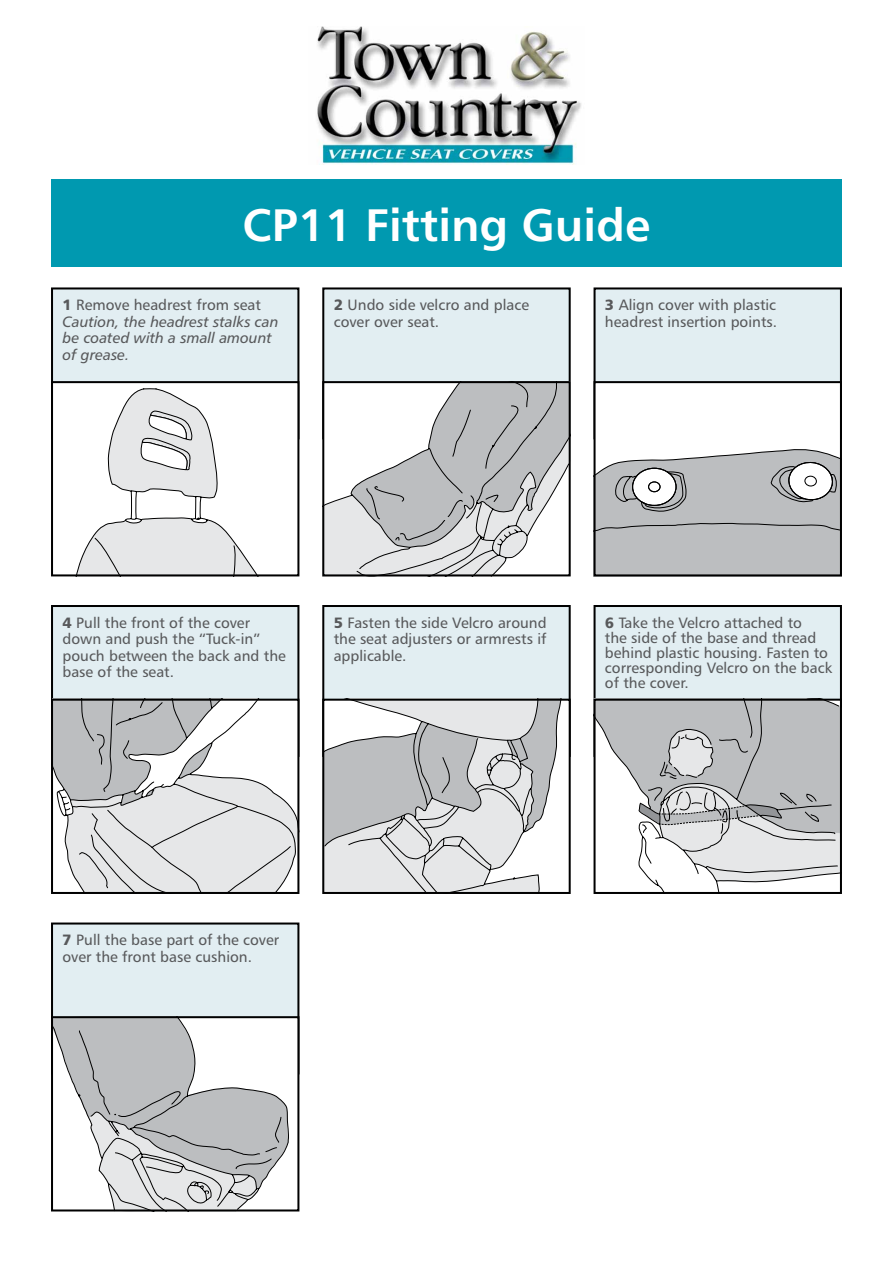
<style>
.page{position:relative;width:893px;height:1263px;background:#fff}
.page>*{position:absolute;margin:0;border:0;box-sizing:border-box;transform-origin:0 0}
.t1{font:45.6px "Humanist 777 BT Bold B";color:#fff}
.t2{font:15px/16.5px "Humanist 777 BT Roman B";color:#58595b}
.t3{font:15px/16.5px "Humanist 777 BT Italic B";color:#58595b}
.s1{font-family:"Humanist 777 BT Black B"}
</style>
<div class="page">
<img style="left:317px;top:27px;width:265px;height:137px">
<div style="left:51px;top:179px;width:791px;height:87px;background:#0099b0"></div>
<div style="left:52px;top:288px;width:246px;height:150px;background:#e2eef2"></div>
<div style="left:51px;top:287px;width:248px;height:152px;border:2px solid #000"></div>
<div style="left:595px;top:288px;width:246px;height:150px;background:#e2eef2"></div>
<div style="left:593px;top:287px;width:249px;height:152px;border:2px solid #000"></div>
<div style="left:52px;top:923px;width:246px;height:150px;background:#e2eef2"></div>
<div style="left:51px;top:922px;width:248px;height:152px;border:2px solid #000"></div>
<div style="left:52px;top:606px;width:246px;height:150px;background:#e2eef2"></div>
<div style="left:51px;top:605px;width:248px;height:152px;border:2px solid #000"></div>
<div style="left:323px;top:606px;width:247px;height:150px;background:#e2eef2"></div>
<div style="left:322px;top:605px;width:249px;height:152px;border:2px solid #000"></div>
<div style="left:323px;top:288px;width:247px;height:150px;background:#e2eef2"></div>
<div style="left:322px;top:287px;width:249px;height:152px;border:2px solid #000"></div>
<div style="left:52px;top:382px;width:246px;height:193px;background:#fff"></div>
<svg style="left:76px;top:388px;width:181px;height:185px"></svg>
<div style="left:51px;top:381px;width:248px;height:195px;border:2px solid #000"></div>
<div style="left:595px;top:382px;width:246px;height:193px;background:#fff"></div>
<svg style="left:596px;top:449px;width:243px;height:124px;background:#bcbec0"></svg>
<div style="left:593px;top:381px;width:249px;height:195px;border:2px solid #000"></div>
<div style="left:52px;top:1017px;width:246px;height:193px;background:#fff"></div>
<svg style="left:54px;top:1019px;width:235px;height:189px"></svg>
<div style="left:51px;top:1016px;width:248px;height:195px;border:2px solid #000"></div>
<svg style="left:54px;top:702px;width:242px;height:189px;background:#d8d8d9"></svg>
<div style="left:51px;top:699px;width:248px;height:195px;border:2px solid #000"></div>
<svg style="left:325px;top:702px;width:243px;height:189px"></svg>
<div style="left:322px;top:699px;width:249px;height:195px;border:2px solid #000"></div>
<svg style="left:325px;top:384px;width:243px;height:189px"></svg>
<div style="left:322px;top:381px;width:249px;height:195px;border:2px solid #000"></div>
<div style="left:595px;top:606px;width:246px;height:150px;background:#e2eef2"></div>
<div style="left:593px;top:605px;width:249px;height:152px;border:2px solid #000"></div>
<svg style="left:596px;top:702px;width:243px;height:189px"></svg>
<div style="left:593px;top:699px;width:249px;height:195px;border:2px solid #000"></div>
<h1 class="t1" style="left:243px;top:196px;width:409px">CP11 Fitting Guide</h1>
<p class="t2" style="left:62px;top:297px;width:200px"><span class="s1">1</span> Remove headrest from seat</p>
<p class="t3" style="left:62px;top:313px;width:218px">Caution, the headrest stalks can be coated with a small amount of grease.</p>
<p class="t2" style="left:334px;top:297px;width:197px"><span class="s1">2</span> Undo side velcro and place cover over seat.</p>
<p class="t2" style="left:605px;top:297px;width:174px"><span class="s1">3</span> Align cover with plastic headrest insertion points.</p>
<p class="t2" style="left:62px;top:614px;width:225px"><span class="s1">4</span> Pull the front of the cover down and push the “Tuck-in” pouch between the back and the base of the seat.</p>
<p class="t2" style="left:334px;top:614px;width:215px;text-align:justify"><span class="s1">5</span> Fasten the side Velcro around the seat adjusters or armrests if applicable.</p>
<p class="t2" style="left:605px;top:615px;width:229px;line-height:15px"><span class="s1">6</span> Take the Velcro attached to<br>the side of the base and thread behind plastic housing. Fasten to corresponding Velcro on the back of the cover.</p>
<p class="t2" style="left:62px;top:932px;width:218px"><span class="s1">7</span> Pull the base part of the cover over the front base cushion.</p>
</div>
